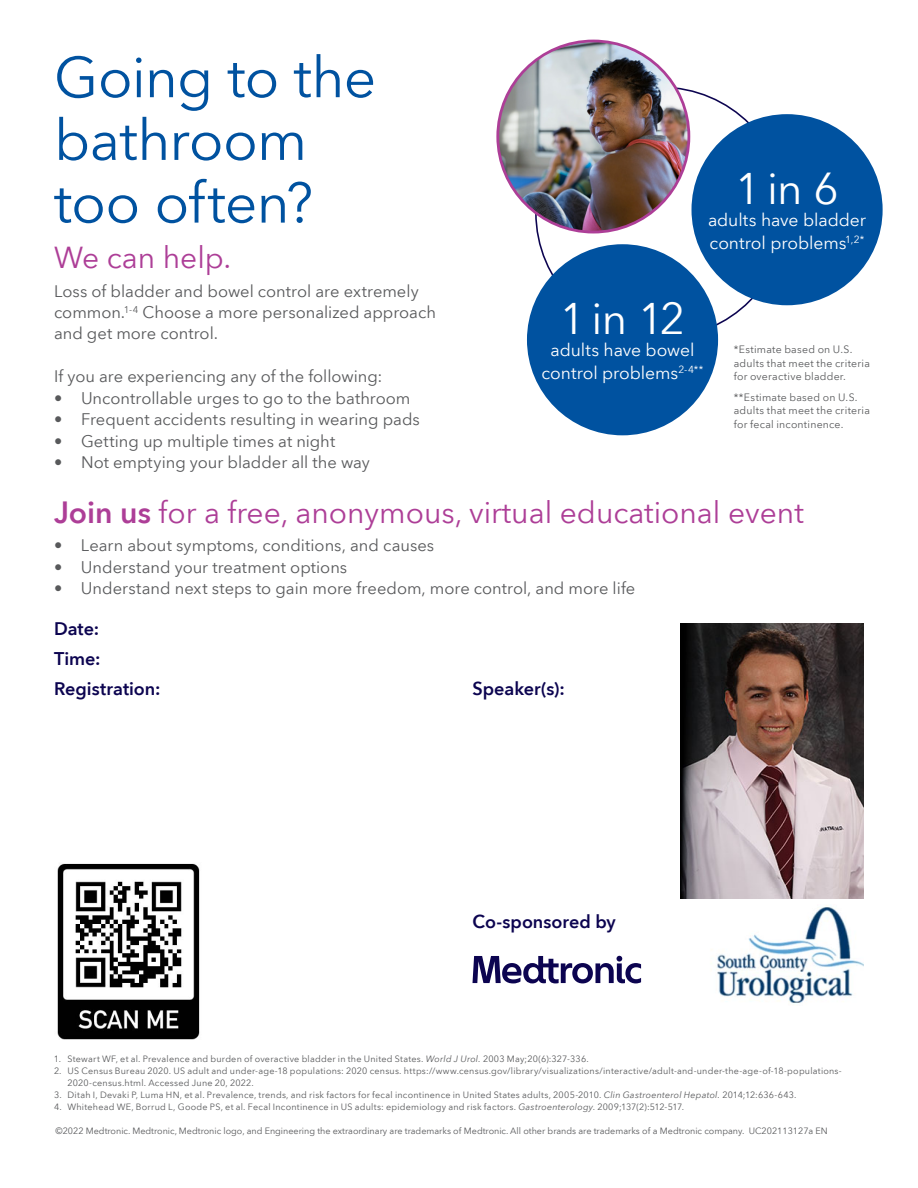
<style>
.page{position:relative;width:918px;height:1188px;background:#fff}
.page>*{position:absolute;margin:0;border:0;box-sizing:border-box;transform-origin:0 0}
.t1{font:57px/62.7px "Avenir Next World";letter-spacing:-.015em;color:#0052a0}
.t2{font:43.8px "Avenir Next World";color:#fff}
.t3{font:30px "Avenir Next World";color:#ad3e97}
.t4{font:600 18px/30px "Avenir Next World";color:#0c0450}
.t5{font:17.55px/22.8px "Avenir Next World";letter-spacing:-.005em;color:#fff}
.t6{font:16.5px/21.5px "Avenir Next World";color:#58595b}
.t7{font:10.5px/13.5px "Avenir Next World";letter-spacing:.02em;color:#58595b}
.t8{font:9px/12px "Avenir Next World";letter-spacing:.02em;color:#58595b}
.t9{font:9px "Avenir Next World";color:#58595b}
.s1{font-weight:600}
.s2{font-style:italic}
</style>
<div class="page">
<div style="left:692px;top:114px;width:191px;height:191px;background:#0052a0;border-radius:50%"></div>
<div style="left:527px;top:244px;width:191px;height:191px;background:#0052a0;border-radius:50%"></div>
<svg style="left:473px;top:956px;width:168px;height:27px"></svg>
<img style="left:498px;top:41px;width:191px;height:191px;border-radius:96px">
<img style="left:717px;top:905px;width:147px;height:99px">
<img style="left:57px;top:863px;width:143px;height:177px">
<img style="left:681px;top:624px;width:183px;height:274px">
<h1 class="t1" style="left:54px;top:47px;width:324px">Going to the bathroom too often?</h1>
<h3 class="t3" style="left:54px;top:234px;width:179px">We can help.</h3>
<h3 class="t6" style="left:54px;top:280px;width:384px">Loss of bladder and bowel control are extremely common.<sup>1-4</sup> Choose a more personalized approach and get more control.</h3>
<h3 class="t6" style="left:54px;top:366px;width:330px">If you are experiencing any of the following:</h3>
<h3 class="t6" style="left:54px;top:388px;width:358px">• Uncontrollable urges to go to the bathroom</h3>
<h3 class="t6" style="left:54px;top:409px;width:367px">• Frequent accidents resulting in wearing pads</h3>
<h3 class="t6" style="left:54px;top:430px;width:283px">• Getting up multiple times at night</h3>
<h3 class="t6" style="left:54px;top:452px;width:318px">• Not emptying your bladder all the way</h3>
<h3 class="t3" style="left:54px;top:489px;width:751px"><span class="s1">Join us</span> for a free, anonymous, virtual educational event</h3>
<h3 class="t6" style="left:54px;top:535px;width:382px">• Learn about symptoms, conditions, and causes</h3>
<h3 class="t6" style="left:54px;top:557px;width:295px">• Understand your treatment options</h3>
<h3 class="t6" style="left:54px;top:578px;width:583px">• Understand next steps to gain more freedom, more control, and more life</h3>
<h3 class="t4" style="left:54px;top:614px;width:108px">Date:<br>Time:<br>Registration:</h3>
<h2 class="t2" style="left:735px;top:153px;width:105px">1 in 6</h2>
<h3 class="t5" style="left:708px;top:209px;width:159px">adults have bladder control problems<sup>1,2*</sup></h3>
<h2 class="t2" style="left:560px;top:283px;width:127px">1 in 12</h2>
<h3 class="t5" style="left:542px;top:339px;width:163px;text-align:center">adults have bowel control problems<sup>2-4**</sup></h3>
<p class="t7" style="left:734px;top:343px;width:138px">*Estimate based on U.S. adults that meet the criteria for overactive bladder.</p>
<p class="t7" style="left:734px;top:390px;width:138px">**Estimate based on U.S. adults that meet the criteria for fecal incontinence.</p>
<h3 class="t4" style="left:472px;top:674px;width:94px">Speaker(s):</h3>
<h3 class="t4" style="left:472px;top:907px;width:145px">Co-sponsored by</h3>
<p class="t8" style="left:54px;top:1053px;width:536px">1. Stewart WF, et al. Prevalence and burden of overactive bladder in the United States. <span class="s2">World J Urol.</span> 2003 May;20(6):327-336.</p>
<p class="t8" style="left:68px;top:1065px;width:776px;text-indent:-14px">2. US Census Bureau 2020. US adult and under-age-18 populations: 2020 census. https://www.census.gov/library/visualizations/interactive/adult-and-under-the-age-of-18-populations-<br>2020-census.html. Accessed June 20, 2022.</p>
<p class="t8" style="left:54px;top:1089px;width:744px">3. Ditah I, Devaki P, Luma HN, et al. Prevalence, trends, and risk factors for fecal incontinence in United States adults, 2005-2010. <span class="s2">Clin Gastroenterol Hepatol.</span> 2014;12:636-643.</p>
<p class="t8" style="left:54px;top:1101px;width:632px">4. Whitehead WE, Borrud L, Goode PS, et al. Fecal Incontinence in US adults: epidemiology and risk factors. <span class="s2">Gastroenterology</span>. 2009;137(2):512-517.</p>
<p class="t9" style="left:56px;top:1124px;width:774px">©2022 Medtronic. Medtronic, Medtronic logo, and Engineering the extraordinary are trademarks of Medtronic. All other brands are trademarks of a Medtronic company. UC202113127a EN</p>
</div>
